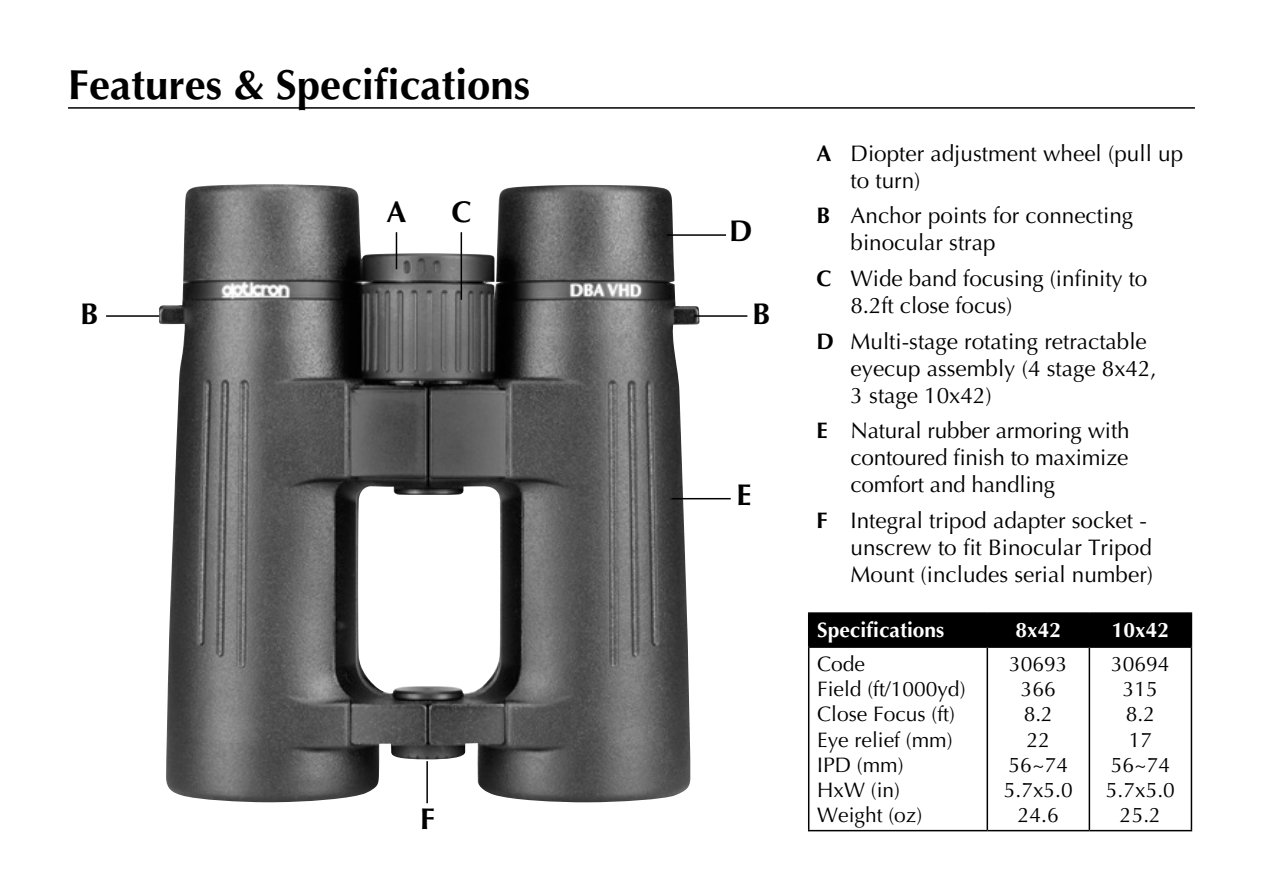
<style>
.page{position:relative;width:1263px;height:893px;background:#fff}
.page>*{position:absolute;margin:0;border:0;box-sizing:border-box;transform-origin:0 0}
.t1{font:700 42px "Optima";color:#000}
.t2{font:700 30px "Optima";color:#000}
.t3{font:22.5px/27px "Optima";color:#000}
.t4{font:21px/25.2px "Optima";color:#000;text-align:center}
.t5{font:700 21px "Optima";color:#fff}
.s1{font-weight:700}
</style>
<div class="page">
<hr style="left:68px;top:107px;width:1127px;height:2px;background:#000">
<img style="left:159px;top:184px;width:540px;height:619px">
<hr style="left:396px;top:232px;width:1px;height:37px;background:#000">
<hr style="left:461px;top:232px;width:1px;height:68px;background:#000">
<hr style="left:426px;top:761px;width:2px;height:42px;background:#000">
<hr style="left:671px;top:498px;width:60px;height:1px;background:#000">
<hr style="left:106px;top:315px;width:53px;height:2px;background:#000">
<hr style="left:694px;top:315px;width:53px;height:2px;background:#000">
<hr style="left:667px;top:234px;width:59px;height:2px;background:#000">
<div style="left:809px;top:614px;width:382px;height:32px;background:#000"></div>
<hr style="left:808px;top:612px;width:179px;height:2px;background:#000">
<hr style="left:808px;top:614px;width:1px;height:32px;background:#000">
<hr style="left:987px;top:612px;width:102px;height:2px;background:#000">
<hr style="left:986px;top:614px;width:2px;height:32px;background:#000">
<hr style="left:1089px;top:612px;width:103px;height:2px;background:#000">
<hr style="left:1089px;top:614px;width:1px;height:32px;background:#000">
<hr style="left:1191px;top:614px;width:1px;height:32px;background:#000">
<hr style="left:808px;top:646px;width:179px;height:2px;background:#000">
<hr style="left:987px;top:646px;width:102px;height:2px;background:#000">
<hr style="left:1089px;top:646px;width:103px;height:2px;background:#000">
<hr style="left:808px;top:648px;width:1px;height:182px;background:#000">
<hr style="left:986px;top:648px;width:2px;height:182px;background:#000">
<hr style="left:1089px;top:648px;width:1px;height:182px;background:#000">
<hr style="left:1191px;top:648px;width:1px;height:182px;background:#000">
<hr style="left:808px;top:830px;width:179px;height:1px;background:#000">
<hr style="left:987px;top:830px;width:102px;height:1px;background:#000">
<hr style="left:1089px;top:830px;width:103px;height:1px;background:#000">
<h1 class="t1" style="left:68px;top:60px;width:464px">Features &amp; Specifications</h1>
<h2 class="t2" style="left:386px;top:194px;width:22px">A</h2>
<h2 class="t2" style="left:451px;top:194px;width:22px">C</h2>
<h2 class="t2" style="left:729px;top:213px;width:25px">D</h2>
<h2 class="t2" style="left:80px;top:296px;width:20px">B</h2>
<h2 class="t2" style="left:752px;top:296px;width:20px">B</h2>
<h2 class="t2" style="left:420px;top:802px;width:16px">F</h2>
<h2 class="t2" style="left:736px;top:477px;width:16px">E</h2>
<p class="t3" style="left:850px;top:140px;width:334px;text-indent:-34px"><span class="s1">A</span> Diopter adjustment wheel (pull up to turn)</p>
<p class="t3" style="left:850px;top:203px;width:284px;text-indent:-34px"><span class="s1">B</span> Anchor points for connecting binocular strap</p>
<p class="t3" style="left:850px;top:265px;width:298px;text-indent:-34px"><span class="s1">C</span> Wide band focusing (infinity to<br>8.2ft close focus)</p>
<p class="t3" style="left:850px;top:328px;width:308px;text-indent:-34px"><span class="s1">D</span> Multi-stage rotating retractable eyecup assembly (4 stage 8x42,<br>3 stage 10x42)</p>
<p class="t3" style="left:850px;top:417px;width:280px;text-align:justify;text-indent:-34px"><span class="s1">E</span> Natural rubber armoring with contoured finish to maximize comfort and handling</p>
<p class="t3" style="left:850px;top:507px;width:304px;text-indent:-34px"><span class="s1">F</span> Integral tripod adapter socket - unscrew to fit Binocular Tripod<br>Mount (includes serial number)</p>
<p class="t5" style="left:817px;top:618px;width:129px">Specifications</p>
<p class="t5" style="left:1015px;top:618px;width:47px">8x42</p>
<p class="t5" style="left:1112px;top:618px;width:59px">10x42</p>
<p class="t4" style="left:817px;top:651px;width:150px;text-align:left">Code<br>Field (ft/1000yd)<br>Close Focus (ft)<br>Eye relief (mm)<br>IPD (mm)<br>HxW (in)<br>Weight (oz)</p>
<p class="t4" style="left:1004px;top:651px;width:70px">30693<br>366<br>8.2<br>22<br>56~74<br>5.7x5.0<br>24.6</p>
<p class="t4" style="left:1106px;top:651px;width:70px">30694<br>315<br>8.2<br>17<br>56~74<br>5.7x5.0<br>25.2</p>
</div>
